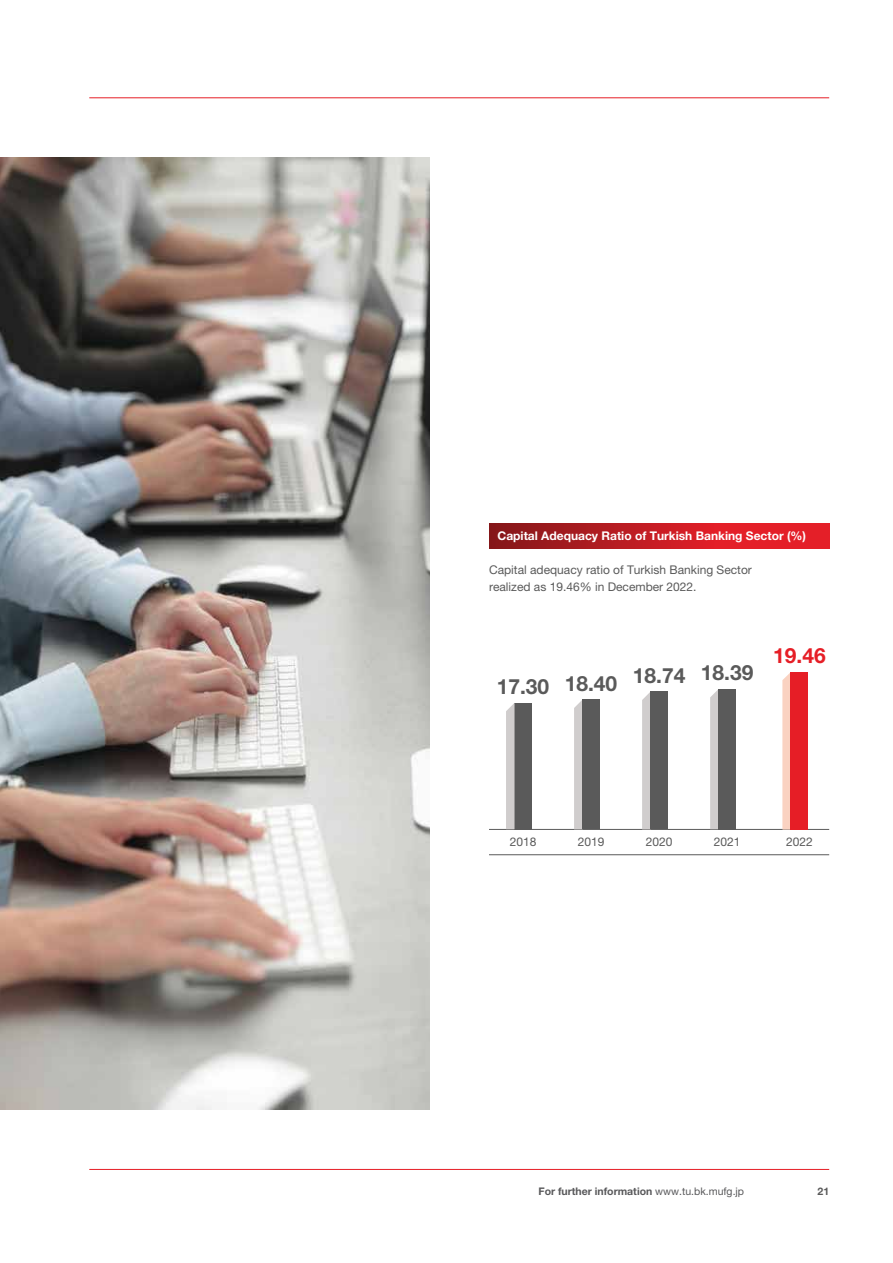
<style>
.page{position:relative;width:893px;height:1263px;background:#fff}
.page>*{position:absolute;margin:0;border:0;box-sizing:border-box;transform-origin:0 0}
.t1{font:700 21px "Helvetica Neue LT Pro";color:#5a5a5a}
.t2{font:700 21px "Helvetica Neue LT Pro";color:#e61e26}
.t3{font:12px/17px "Helvetica Neue LT Pro";color:#5a5a5a}
.t4{font:700 12px "Helvetica Neue LT Pro";color:#fff}
.t5{font:700 10.5px "Helvetica Neue LT Pro";color:#58585a}
.t6{font:700 10.5px "Helvetica Neue LT Pro";color:#5a5a5a}
.s1{font-weight:400}
</style>
<div class="page">
<hr style="left:89px;top:98px;width:740px;height:1px;background:#e61e26">
<hr style="left:89px;top:1169px;width:740px;height:1px;background:#e61e26">
<hr style="left:489px;top:854px;width:340px;height:1px;background:#5a5a5a">
<hr style="left:489px;top:829px;width:340px;height:1px;background:#5a5a5a">
<div style="left:514px;top:703px;width:17px;height:126px;background:#5a5a5a"></div>
<svg style="left:506px;top:703px;width:8px;height:126px"></svg>
<svg style="left:574px;top:699px;width:9px;height:130px"></svg>
<svg style="left:642px;top:691px;width:9px;height:138px"></svg>
<svg style="left:710px;top:689px;width:9px;height:140px"></svg>
<svg style="left:782px;top:672px;width:9px;height:158px"></svg>
<div style="left:583px;top:699px;width:17px;height:130px;background:#5a5a5a"></div>
<div style="left:719px;top:689px;width:17px;height:140px;background:#5a5a5a"></div>
<div style="left:791px;top:672px;width:17px;height:157px;background:#e61e26"></div>
<div style="left:651px;top:691px;width:17px;height:138px;background:#5a5a5a"></div>
<svg style="left:489px;top:523px;width:340px;height:26px;background:#c21c23"></svg>
<img style="left:0;top:157px;width:429px;height:953px">
<p class="t4" style="left:497px;top:528px;width:310px">Capital Adequacy Ratio of Turkish Banking Sector (%)</p>
<p class="t3" style="left:489px;top:561px;width:264px">Capital adequacy ratio of Turkish Banking Sector realized as 19.46% in December 2022.</p>
<h1 class="t1" style="left:497px;top:672px;width:122px">17.30 18.40</h1>
<h1 class="t1" style="left:633px;top:662px;width:54px">18.74</h1>
<h1 class="t1" style="left:701px;top:660px;width:54px">18.39</h1>
<h1 class="t2" style="left:773px;top:643px;width:54px">19.46</h1>
<p class="t3" style="left:510px;top:833px;width:28px">2018</p>
<p class="t3" style="left:578px;top:833px;width:28px">2019</p>
<p class="t3" style="left:646px;top:833px;width:28px">2020</p>
<p class="t3" style="left:714px;top:833px;width:28px">2021</p>
<p class="t3" style="left:786px;top:833px;width:28px">2022</p>
<p class="t5" style="left:538px;top:1185px;width:207px">For further information <span class="s1">www.tu.bk.mufg.jp</span></p>
<p class="t6" style="left:817px;top:1185px;width:13px">21</p>
</div>
